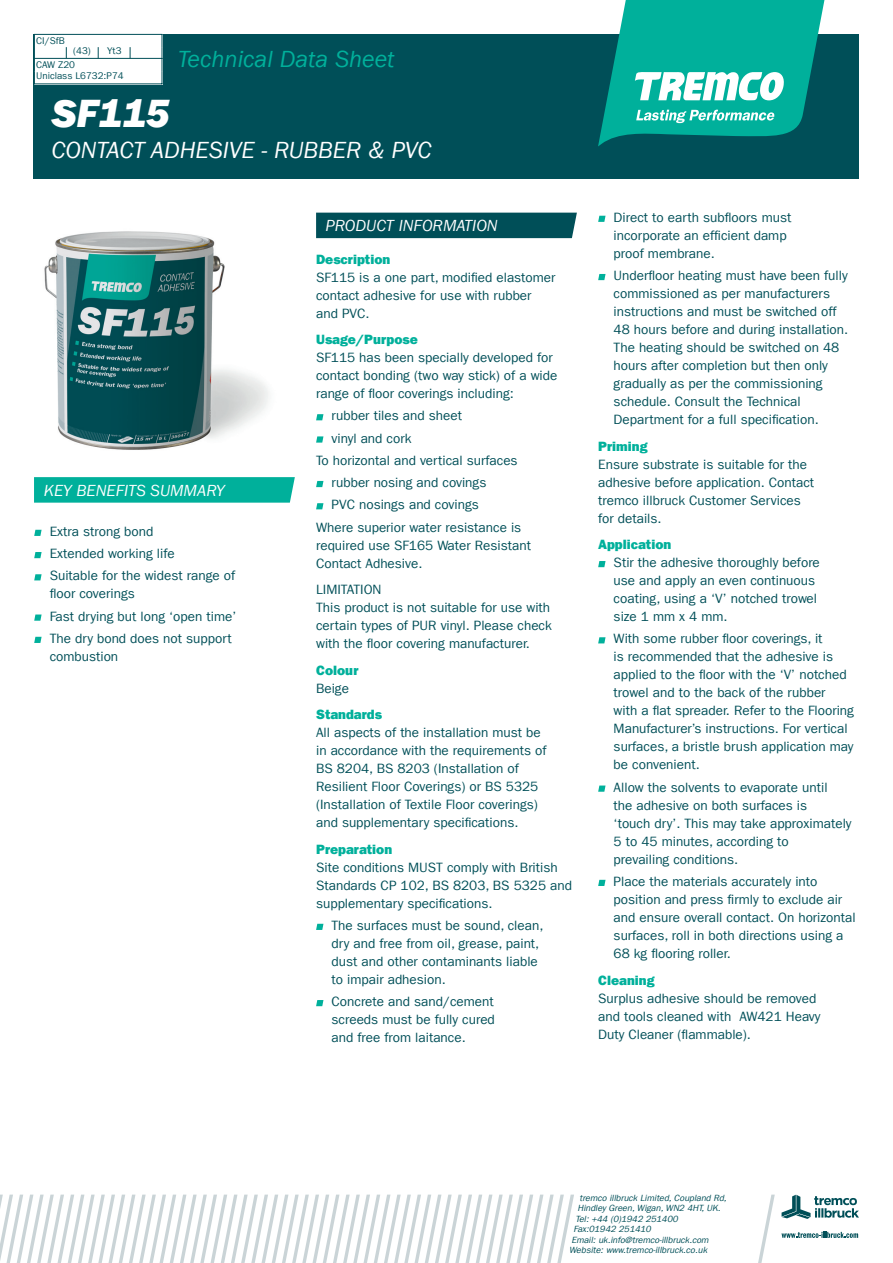
<style>
.page{position:relative;width:893px;height:1263px;background:#fff}
.page>*{position:absolute;margin:0;border:0;box-sizing:border-box;transform-origin:0 0}
.t1{font:italic 800 40.5px "Franklin Gothic LT Com";color:#fff}
.t2{font:italic 24px "Franklin Gothic LT Com";color:#fff}
.t3{font:italic 24px "Franklin Gothic LT Com";color:#00b09b}
.t4{font:italic 16.5px "Franklin Gothic LT Com";color:#fff}
.t5{font:13.5px/18px "Franklin Gothic LT Com";color:#004f58}
.t6{font:800 13.5px/18px "Franklin Gothic LT Com";color:#00b09b}
.t7{font:9.75px "Franklin Gothic LT Com";color:#004f58}
.t8{font:italic 9px "Franklin Gothic LT Com";color:#004f58}
.s1{font-weight:800;color:#00b09b}
.s2{font-weight:400;color:#004f58}
</style>
<div class="page">
<img style="left:44px;top:231px;width:225px;height:219px">
<div style="left:316px;top:213px;width:261px;height:25px;background:#004f58"></div>
<div style="left:34px;top:34px;width:825px;height:145px;background:#004f58"></div>
<svg style="left:34px;top:477px;width:261px;height:26px;background:#07b29d"></svg>
<svg style="left:34px;top:530px;width:8px;height:6px"></svg>
<svg style="left:34px;top:552px;width:8px;height:6px"></svg>
<svg style="left:34px;top:574px;width:8px;height:6px"></svg>
<svg style="left:34px;top:614px;width:8px;height:7px"></svg>
<svg style="left:34px;top:637px;width:8px;height:6px"></svg>
<svg style="left:316px;top:414px;width:7px;height:6px"></svg>
<svg style="left:316px;top:436px;width:7px;height:7px"></svg>
<svg style="left:316px;top:481px;width:7px;height:6px"></svg>
<svg style="left:316px;top:503px;width:7px;height:6px"></svg>
<svg style="left:316px;top:924px;width:7px;height:6px"></svg>
<svg style="left:316px;top:1000px;width:7px;height:6px"></svg>
<svg style="left:598px;top:216px;width:7px;height:6px"></svg>
<svg style="left:598px;top:274px;width:7px;height:6px"></svg>
<svg style="left:598px;top:561px;width:7px;height:6px"></svg>
<svg style="left:598px;top:637px;width:7px;height:6px"></svg>
<svg style="left:598px;top:785px;width:7px;height:7px"></svg>
<svg style="left:598px;top:880px;width:7px;height:6px"></svg>
<div style="left:34px;top:33px;width:128px;height:51px;background:#fff"></div>
<hr style="left:34px;top:34px;width:128px;height:1px;background:#004f58">
<hr style="left:34px;top:58px;width:128px;height:1px;background:#004f58">
<svg style="left:34px;top:35px;width:1px;height:48px"></svg>
<svg style="left:162px;top:34px;width:1px;height:50px"></svg>
<hr style="left:34px;top:83px;width:128px;height:1px;background:#004f58">
<svg style="left:598px;top:0;width:226px;height:146px"></svg>
<svg style="left:781px;top:1194px;width:78px;height:25px"></svg>
<svg style="left:781px;top:1232px;width:77px;height:6px"></svg>
<svg style="left:758px;top:1194px;width:17px;height:69px"></svg>
<svg style="left:0;top:1194px;width:574px;height:69px"></svg>
<p class="t7" style="left:36px;top:35px;width:30px">CI/SfB</p>
<p class="t7" style="left:73px;top:45px;width:19px">(43)</p>
<p class="t7" style="left:107px;top:45px;width:16px">Yt3</p>
<p class="t7" style="left:36px;top:59px;width:40px">CAW Z20</p>
<p class="t7" style="left:36px;top:70px;width:89px">Uniclass L6732:P74</p>
<p class="t3" style="left:178px;top:46px;width:218px">Technical Data Sheet</p>
<p class="t1" style="left:52px;top:90px;width:119px">SF115</p>
<p class="t2" style="left:52px;top:137px;width:381px">CONTACT ADHESIVE - RUBBER &amp; PVC</p>
<p class="t4" style="left:44px;top:481px;width:182px">KEY BENEFITS SUMMARY</p>
<p class="t5" style="left:50px;top:522px;width:105px">Extra strong bond</p>
<p class="t5" style="left:50px;top:545px;width:127px">Extended working life</p>
<p class="t5" style="left:50px;top:567px;width:187px">Suitable for the widest range of floor coverings</p>
<p class="t5" style="left:50px;top:607px;width:188px">Fast drying but long ‘open time’</p>
<p class="t5" style="left:50px;top:629px;width:183px">The dry bond does not support combustion</p>
<p class="t4" style="left:326px;top:217px;width:174px">PRODUCT INFORMATION</p>
<p class="t5" style="left:316px;top:250px;width:241px"><span class="s1">Description<br></span>SF115 is a one part, modified elastomer contact adhesive for use with rubber and PVC.</p>
<p class="t5" style="left:316px;top:331px;width:243px"><span class="s1">Usage/Purpose<br></span>SF115 has been specially developed for contact bonding (two way stick) of a wide range of floor coverings including:</p>
<p class="t5" style="left:332px;top:407px;width:132px">rubber tiles and sheet</p>
<p class="t5" style="left:332px;top:429px;width:82px">vinyl and cork</p>
<p class="t5" style="left:316px;top:451px;width:203px">To horizontal and vertical surfaces</p>
<p class="t5" style="left:332px;top:474px;width:156px">rubber nosing and covings</p>
<p class="t5" style="left:332px;top:496px;width:149px">PVC nosings and covings</p>
<p class="t5" style="left:316px;top:518px;width:216px">Where superior water resistance is required use SF165 Water Resistant<br>Contact Adhesive.</p>
<p class="t5" style="left:316px;top:581px;width:237px">LIMITATION<br>This product is not suitable for use with certain types of PUR vinyl. Please check with the floor covering manufacturer.</p>
<p class="t6" style="left:316px;top:661px;width:44px">Colour<br><span class="s2">Beige</span></p>
<p class="t5" style="left:316px;top:706px;width:232px"><span class="s1">Standards<br></span>All aspects of the installation must be in accordance with the requirements of BS 8204, BS 8203 (Installation of Resilient Floor Coverings) or BS 5325 (Installation of Textile Floor coverings) and supplementary specifications.</p>
<p class="t5" style="left:316px;top:840px;width:257px"><span class="s1">Preparation<br></span>Site conditions MUST comply with British<br>Standards CP 102, BS 8203, BS 5325 and supplementary specifications.</p>
<p class="t5" style="left:332px;top:916px;width:213px">The surfaces must be sound, clean, dry and free from oil, grease, paint, dust and other contaminants liable to impair adhesion.</p>
<p class="t5" style="left:332px;top:993px;width:165px;text-align:justify">Concrete and sand/cement screeds must be fully cured and free from laitance.</p>
<p class="t5" style="left:614px;top:208px;width:179px">Direct to earth subfloors must incorporate an efficient damp proof membrane.</p>
<p class="t5" style="left:614px;top:267px;width:236px">Underfloor heating must have been fully commissioned as per manufacturers instructions and must be switched off 48 hours before and during installation.<br>The heating should be switched on 48 hours after completion but then only gradually as per the commissioning schedule. Consult the Technical Department for a full specification.</p>
<p class="t5" style="left:598px;top:437px;width:217px"><span class="s1">Priming<br></span>Ensure substrate is suitable for the adhesive before application. Contact tremco illbruck Customer Services for details.</p>
<p class="t5" style="left:614px;top:536px;width:208px;text-indent:-15px"><span class="s1">Application<br></span>Stir the adhesive thoroughly before use and apply an even continuous coating, using a ‘V’ notched trowel size 1 mm x 4 mm.</p>
<p class="t5" style="left:614px;top:630px;width:242px">With some rubber floor coverings, it<br>is recommended that the adhesive is applied to the floor with the ‘V’ notched trowel and to the back of the rubber<br>with a flat spreader. Refer to the Flooring Manufacturer’s instructions. For vertical surfaces, a bristle brush application may be convenient.</p>
<p class="t5" style="left:614px;top:778px;width:239px">Allow the solvents to evaporate until<br>the adhesive on both surfaces is<br>‘touch dry’. This may take approximately<br>5 to 45 minutes, according to<br>prevailing conditions.</p>
<p class="t5" style="left:614px;top:872px;width:243px">Place the materials accurately into position and press firmly to exclude air and ensure overall contact. On horizontal surfaces, roll in both directions using a 68 kg flooring roller.</p>
<p class="t5" style="left:598px;top:971px;width:224px"><span class="s1">Cleaning<br></span>Surplus adhesive should be removed and tools cleaned with AW421 Heavy<br>Duty Cleaner (flammable).</p>
<p class="t8" style="left:579px;top:1192px;width:151px">tremco illbruck Limited,Coupland Rd,</p>
<p class="t8" style="left:577px;top:1203px;width:147px">Hindley Green,Wigan,WN2 4HT,UK.</p>
<p class="t8" style="left:575px;top:1213px;width:106px">Tel: +44 (0)1942 251400</p>
<p class="t8" style="left:573px;top:1224px;width:81px">Fax:01942 251410</p>
<p class="t8" style="left:571px;top:1234px;width:141px">Email: uk.info@tremco-illbruck.com</p>
<p class="t8" style="left:569px;top:1245px;width:141px">Website: www.tremco-illbruck.co.uk</p>
</div>
